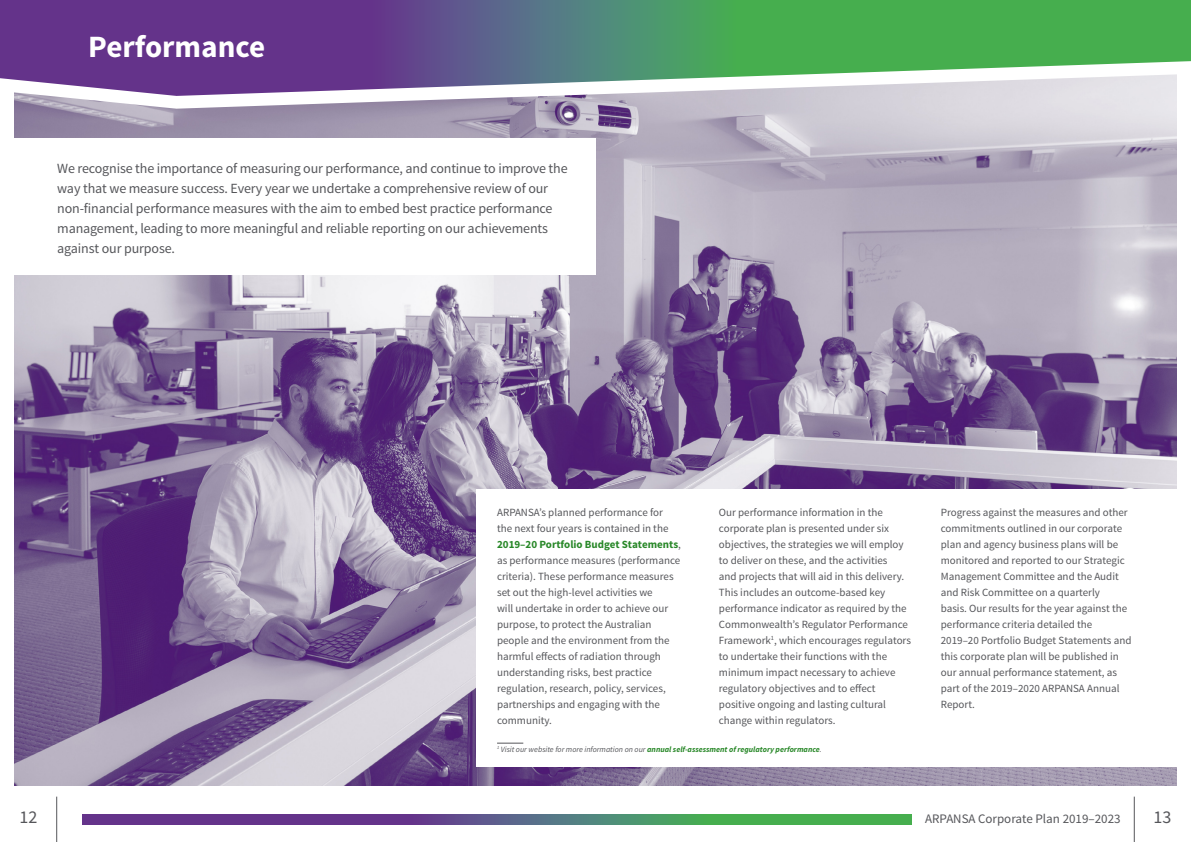
<style>
.page{position:relative;width:1191px;height:842px;background:#fff}
.page>*{position:absolute;margin:0;border:0;box-sizing:border-box;transform-origin:0 0}
.Top_section{font:700 31px "Source Sans Pro";color:#fff}
.t1{font:18px "Source Sans Pro";color:#55565a}
.Breakout{font:14px/20px "Source Sans Pro";letter-spacing:-.01em;color:#55565a}
.t2{font:13px "Source Sans Pro";color:#55565a}
.Paragraph{font:11px/16px "Source Sans Pro";color:#55565a}
.Paragraph-2{font:italic 700 8px "Source Sans Pro";color:#298829}
.s1{font-weight:700;color:#298829}
.s2{font-weight:400;color:#55565a}
</style>
<div class="page">
<img style="left:14px;top:109px;width:1162px;height:676px">
<svg style="left:14px;top:96px;width:1163px;height:13px"></svg>
<svg style="left:0;top:0;width:1191px;height:96px;background:#6f8688"></svg>
<div style="left:0;top:139px;width:595px;height:136px;background:#fff"></div>
<div style="left:476px;top:489px;width:715px;height:278px;background:#fff"></div>
<svg style="left:497px;top:743px;width:26px;height:1px"></svg>
<hr style="left:56px;top:797px;width:1px;height:45px;background:#55565a">
<hr style="left:1133px;top:797px;width:1px;height:45px;background:#55565a">
<svg style="left:82px;top:814px;width:830px;height:10px;background:#576976"></svg>
<p class="Top_section" style="left:88px;top:27px;width:178px">Performance</p>
<p class="Breakout" style="left:57px;top:159px;width:512px">We recognise the importance of measuring our performance, and continue to improve the way that we measure success. Every year we undertake a comprehensive review of our non-financial performance measures with the aim to embed best practice performance management, leading to more meaningful and reliable reporting on our achievements against our purpose.</p>
<p class="Paragraph" style="left:497px;top:504px;width:185px">ARPANSA’s planned performance for<br>the next four years is contained in the <span class="s1">2019–20 Portfolio Budget Statements</span>, as performance measures (performance criteria). These performance measures set out the high‑level activities we<br>will undertake in order to achieve our purpose, to protect the Australian people and the environment from the harmful effects of radiation through understanding risks, best practice regulation, research, policy, services, partnerships and engaging with the community.</p>
<p class="Paragraph" style="left:719px;top:504px;width:193px">Our performance information in the corporate plan is presented under six objectives, the strategies we will employ to deliver on these, and the activities<br>and projects that will aid in this delivery.<br>This includes an outcome-based key performance indicator as required by the Commonwealth’s Regulator Performance Framework<sup>1</sup>, which encourages regulators to undertake their functions with the minimum impact necessary to achieve regulatory objectives and to effect positive ongoing and lasting cultural change within regulators.</p>
<p class="Paragraph" style="left:940px;top:504px;width:192px">Progress against the measures and other commitments outlined in our corporate plan and agency business plans will be monitored and reported to our Strategic Management Committee and the Audit and Risk Committee on a quarterly<br>basis. Our results for the year against the performance criteria detailed the 2019–20 Portfolio Budget Statements and this corporate plan will be published in our annual performance statement, as part of the 2019–2020 ARPANSA Annual Report.</p>
<p class="Paragraph-2" style="left:497px;top:744px;width:326px"><sup>1</sup> <span class="s2">Visit our website for more information on our</span> annual self-assessment of regulatory performance<span class="s2">.</span></p>
<h2 class="t1" style="left:20px;top:806px;width:19px">12</h2>
<p class="t2" style="left:925px;top:811px;width:197px">ARPANSA Corporate Plan 2019–2023</p>
<h2 class="t1" style="left:1153px;top:806px;width:19px">13</h2>
</div>
